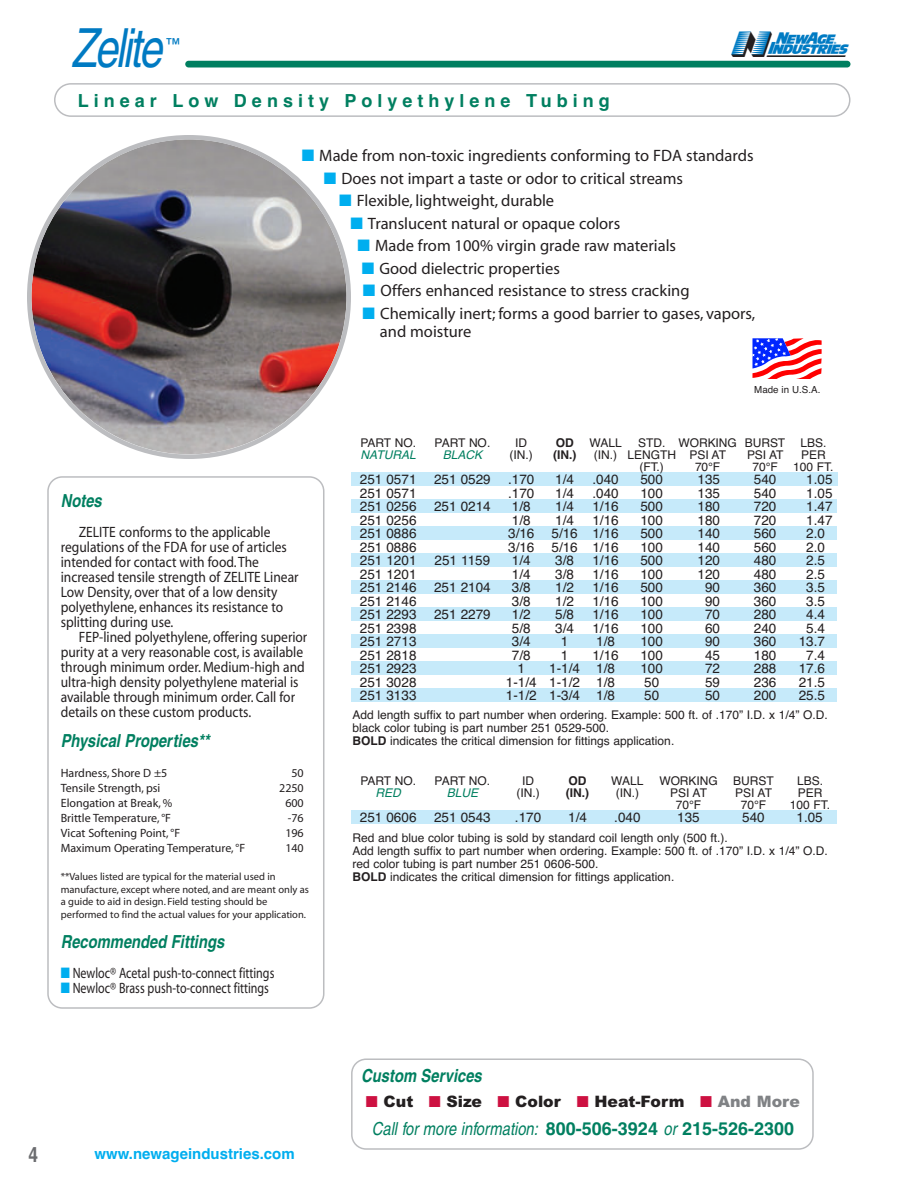
<style>
.page{position:relative;width:918px;height:1188px;background:#fff}
.page>*{position:absolute;margin:0;border:0;box-sizing:border-box;transform-origin:0 0}
.t1{font:italic 54px "Helvetica";color:#007ac2;scale:.78 1}
.t2{font:25.5px "New Age Industries Logos";color:#007bc3}
.t3{font:700 21px "Helvetica";color:#6c6d70;scale:.82 1}
.t4{font:italic 700 18px "Helvetica";color:#007f60;scale:.82 1}
.t5{font:italic 18px "Helvetica";color:#007f60;scale:.82 1}
.t6{font:700 18px "Helvetica";letter-spacing:.28em;color:#007f60}
.t7{font:18px "Helvetica";color:#007ac2;scale:.95 1}
.t8{font:16.5px/18px "Myriad";color:#231f20}
.t9{font:900 15.75px "Arial";color:#231f20}
.t10{font:15px/15px "Myriad";color:#231f20;scale:.9 1}
.t11{font:15px "Myriad";color:#231f20;scale:.8 1}
.t12{font:700 15px "Helvetica";color:#00aeef}
.t13{font:13.5px/13.5px "Helvetica";color:#231f20;text-align:center}
.t14{font:12px/12px "Helvetica";color:#231f20;text-align:center}
.t15{font:12px "Myriad";color:#231f20}
.t16{font:italic 12px "Helvetica";color:#007f60}
.t17{font:700 12px/12px "Helvetica";color:#231f20}
.t18{font:10.5px/12.6px "Myriad";color:#231f20}
.t19{font:9.75px "Helvetica";color:#231f20}
.s1{color:#231f20}
.s2{color:#00aeef}
.s3{font-weight:700}
.s4{color:#cd1141}
.s5{color:#808285}
.s6{font-weight:700;font-style:normal}
</style>
<div class="page">
<div style="left:185px;top:61px;width:665px;height:7px;background:#007f60;border-radius:3px"></div>
<svg style="left:54px;top:83px;width:796px;height:34px"></svg>
<svg style="left:47px;top:476px;width:277px;height:533px"></svg>
<svg style="left:27px;top:135px;width:324px;height:324px"></svg>
<svg style="left:752px;top:338px;width:70px;height:41px"></svg>
<svg style="left:351px;top:1058px;width:463px;height:92px"></svg>
<div style="left:351px;top:472px;width:486px;height:14px;background:#c6eafa"></div>
<div style="left:351px;top:499px;width:486px;height:14px;background:#c6eafa"></div>
<div style="left:351px;top:526px;width:486px;height:14px;background:#c6eafa"></div>
<div style="left:351px;top:553px;width:486px;height:14px;background:#c6eafa"></div>
<div style="left:351px;top:580px;width:486px;height:14px;background:#c6eafa"></div>
<div style="left:351px;top:607px;width:486px;height:14px;background:#c6eafa"></div>
<div style="left:351px;top:634px;width:486px;height:14px;background:#c6eafa"></div>
<div style="left:351px;top:661px;width:486px;height:14px;background:#c6eafa"></div>
<div style="left:351px;top:688px;width:486px;height:14px;background:#c6eafa"></div>
<div style="left:351px;top:810px;width:486px;height:13px;background:#c6eafa"></div>
<h1 class="t1" style="left:71px;top:28px;width:129px">Zelite</h1>
<h3 class="t7" style="left:165px;top:39px;width:20px">™</h3>
<h2 class="t2" style="left:732px;top:33px;width:143px">1<span class="s1">2</span>3<span class="s1">c</span></h2>
<h3 class="t6" style="left:78px;top:94px;width:533px">Linear Low Density Polyethylene Tubing</h3>
<p class="t8" style="left:302px;top:148px;width:453px"><span class="s2">■</span> Made from non-toxic ingredients conforming to FDA standards</p>
<p class="t8" style="left:324px;top:171px;width:361px"><span class="s2">■</span> Does not impart a taste or odor to critical streams</p>
<p class="t8" style="left:339px;top:193px;width:217px"><span class="s2">■</span> Flexible, lightweight, durable</p>
<p class="t8" style="left:350px;top:216px;width:271px"><span class="s2">■</span> Translucent natural or opaque colors</p>
<p class="t8" style="left:358px;top:238px;width:320px"><span class="s2">■</span> Made from 100% virgin grade raw materials</p>
<p class="t8" style="left:362px;top:261px;width:200px"><span class="s2">■</span> Good dielectric properties</p>
<p class="t8" style="left:363px;top:283px;width:328px"><span class="s2">■</span> Offers enhanced resistance to stress cracking</p>
<p class="t8" style="left:380px;top:306px;width:377px;text-indent:-17px"><span class="s2">■</span> Chemically inert; forms a good barrier to gases, vapors, and moisture</p>
<h3 class="t4" style="left:61px;top:494px;width:55px">Notes</h3>
<p class="t10" style="left:61px;top:526px;width:266px;text-indent:18px">ZELITE conforms to the applicable regulations of the FDA for use of articles intended for contact with food. The increased tensile strength of ZELITE Linear Low Density, over that of a low density polyethylene, enhances its resistance to splitting during use.</p>
<p class="t10" style="left:61px;top:631px;width:276px;text-indent:18px">FEP-lined polyethylene, offering superior purity at a very reasonable cost, is available through minimum order. Medium-high and ultra-high density polyethylene material is available through minimum order. Call for details on these custom products.</p>
<h3 class="t4" style="left:61px;top:734px;width:187px">Physical Properties**</h3>
<p class="t15" style="left:61px;top:768px;width:108px">Hardness, Shore D ±5</p>
<p class="t15" style="left:291px;top:768px;width:14px">50</p>
<p class="t15" style="left:61px;top:783px;width:101px">Tensile Strength, psi</p>
<p class="t15" style="left:279px;top:783px;width:26px">2250</p>
<p class="t15" style="left:61px;top:798px;width:113px">Elongation at Break, %</p>
<p class="t15" style="left:285px;top:798px;width:20px">600</p>
<p class="t15" style="left:61px;top:813px;width:112px">Brittle Temperature, °F</p>
<p class="t15" style="left:288px;top:813px;width:17px">-76</p>
<p class="t15" style="left:61px;top:828px;width:121px">Vicat Softening Point, °F</p>
<p class="t15" style="left:285px;top:828px;width:20px">196</p>
<p class="t15" style="left:61px;top:843px;width:186px">Maximum Operating Temperature, °F</p>
<p class="t15" style="left:285px;top:843px;width:20px">140</p>
<p class="t18" style="left:61px;top:871px;width:250px">**Values listed are typical for the material used in manufacture, except where noted, and are meant only as a guide to aid in design. Field testing should be performed to find the actual values for your application.</p>
<h3 class="t4" style="left:61px;top:935px;width:204px">Recommended Fittings</h3>
<p class="t11" style="left:61px;top:967px;width:269px"><span class="s2">■</span> Newloc® Acetal push-to-connect fittings</p>
<p class="t11" style="left:61px;top:982px;width:262px"><span class="s2">■</span> Newloc® Brass push-to-connect fittings</p>
<p class="t14" style="left:360px;top:438px;width:57px">PART NO.</p>
<p class="t16" style="left:361px;top:447px;width:57px">NATURAL</p>
<p class="t13" style="left:360px;top:474px;width:58px;text-align:justify">251 0571<br>251 0571<br>251 0256<br>251 0256<br>251 0886<br>251 0886<br>251 1201<br>251 1201<br>251 2146<br>251 2146<br>251 2293<br>251 2398<br>251 2713<br>251 2818<br>251 2923<br>251 3028<br>251 3133</p>
<p class="t19" style="left:754px;top:386px;width:68px">Made in U.S.A.</p>
<p class="t14" style="left:435px;top:438px;width:57px">PART NO.</p>
<p class="t16" style="left:443px;top:447px;width:41px">BLACK</p>
<p class="t13" style="left:434px;top:467px;width:58px;line-height:27px;text-align:left">251 0529<br>251 0214</p>
<p class="t13" style="left:434px;top:548px;width:58px;line-height:27px;text-align:justify">251 1159<br>251 2104<br>251 2279</p>
<p class="t14" style="left:510px;top:438px;width:25px">ID (IN.)</p>
<p class="t13" style="left:506px;top:474px;width:32px">.170 .170<br>1/8<br>1/8<br>3/16<br>3/16<br>1/4<br>1/4<br>3/8<br>3/8<br>1/2<br>5/8<br>3/4<br>7/8<br>1<br>1-1/4<br>1-1/2</p>
<p class="t17" style="left:553px;top:438px;width:25px">OD (IN.)</p>
<p class="t13" style="left:549px;top:474px;width:32px">1/4<br>1/4<br>1/4<br>1/4<br>5/16<br>5/16<br>3/8<br>3/8<br>1/2<br>1/2<br>5/8<br>3/4<br>1<br>1<br>1-1/4<br>1-1/2<br>1-3/4</p>
<p class="t14" style="left:679px;top:438px;width:60px">WORKING<br>PSI AT<br>70°F</p>
<p class="t13" style="left:698px;top:474px;width:24px">135<br>135<br>180<br>180<br>140<br>140<br>120<br>120<br>90<br>90<br>70<br>60<br>90<br>45<br>72<br>59<br>50</p>
<p class="t14" style="left:627px;top:438px;width:50px">STD.<br>LENGTH (FT.)</p>
<p class="t13" style="left:640px;top:474px;width:24px;text-align:left">500<br>100<br>500<br>100<br>500<br>100<br>500<br>100<br>500<br>100<br>100<br>100<br>100<br>100<br>100<br>50<br>50</p>
<p class="t14" style="left:589px;top:438px;width:34px">WALL (IN.)</p>
<p class="t13" style="left:592px;top:474px;width:28px;text-align:left">.040 .040<br>1/16<br>1/16<br>1/16<br>1/16<br>1/16<br>1/16<br>1/16<br>1/16<br>1/16<br>1/16<br>1/8<br>1/16<br>1/8<br>1/8<br>1/8</p>
<p class="t14" style="left:745px;top:438px;width:42px">BURST<br>PSI AT<br>70°F</p>
<p class="t13" style="left:754px;top:474px;width:24px;text-align:justify">540<br>540<br>720<br>720<br>560<br>560<br>480<br>480<br>360<br>360<br>280<br>240<br>360<br>180<br>288<br>236<br>200</p>
<p class="t14" style="left:793px;top:438px;width:42px">LBS.<br>PER<br>100 FT.</p>
<p class="t13" style="left:799px;top:474px;width:35px">1.05<br>1.05<br>1.47<br>1.47<br>2.0<br>2.0<br>2.5<br>2.5<br>3.5<br>3.5<br>4.4<br>5.4<br>13.7<br>7.4<br>17.6<br>21.5<br>25.5</p>
<p class="t14" style="left:353px;top:710px;width:477px;line-height:12.8px;text-align:left">Add length suffix to part number when ordering. Example: 500 ft. of .170” I.D. x 1/4” O.D. black color tubing is part number 251 0529-500.<br><span class="s3">BOLD</span> indicates the critical dimension for fittings application.</p>
<p class="t14" style="left:611px;top:776px;width:34px">WALL (IN.)</p>
<p class="t13" style="left:614px;top:812px;width:28px">.040</p>
<p class="t14" style="left:353px;top:833px;width:477px;line-height:12.8px;text-align:left">Red and blue color tubing is sold by standard coil length only (500 ft.).<br>Add length suffix to part number when ordering. Example: 500 ft. of .170” I.D. x 1/4” O.D. red color tubing is part number 251 0606-500.<br><span class="s3">BOLD</span> indicates the critical dimension for fittings application.</p>
<p class="t17" style="left:566px;top:776px;width:25px">OD (IN.)</p>
<p class="t13" style="left:568px;top:812px;width:20px">1/4</p>
<p class="t14" style="left:360px;top:776px;width:57px">PART NO.</p>
<p class="t16" style="left:376px;top:786px;width:27px">RED</p>
<p class="t13" style="left:360px;top:812px;width:58px">251 0606</p>
<p class="t14" style="left:435px;top:776px;width:57px">PART NO.</p>
<p class="t16" style="left:447px;top:786px;width:33px">BLUE</p>
<p class="t13" style="left:434px;top:812px;width:58px">251 0543</p>
<p class="t14" style="left:659px;top:776px;width:60px">WORKING<br>PSI AT<br>70°F</p>
<p class="t13" style="left:677px;top:812px;width:24px">135</p>
<p class="t14" style="left:733px;top:776px;width:42px">BURST<br>PSI AT<br>70°F</p>
<p class="t13" style="left:742px;top:812px;width:24px">540</p>
<p class="t14" style="left:790px;top:776px;width:42px">LBS.<br>PER<br>100 FT.</p>
<p class="t13" style="left:797px;top:812px;width:28px">1.05</p>
<p class="t14" style="left:516px;top:776px;width:25px">ID (IN.)</p>
<p class="t13" style="left:515px;top:812px;width:28px">.170</p>
<h3 class="t3" style="left:28px;top:1147px;width:13px">4</h3>
<p class="t12" style="left:94px;top:1148px;width:202px">www.newageindustries.com</p>
<h3 class="t4" style="left:361px;top:1069px;width:152px">Custom Services</h3>
<p class="t9" style="left:366px;top:1093px;width:436px"><span class="s4">■</span> Cut <span class="s4">■</span> Size <span class="s4">■</span> Color <span class="s4">■</span> Heat-Form <span class="s4">■</span> <span class="s5">And More</span></p>
<h3 class="t5" style="left:372px;top:1122px;width:517px">Call for more information: <span class="s6">800-506-3924</span> or <span class="s6">215-526-2300</span></h3>
</div>
